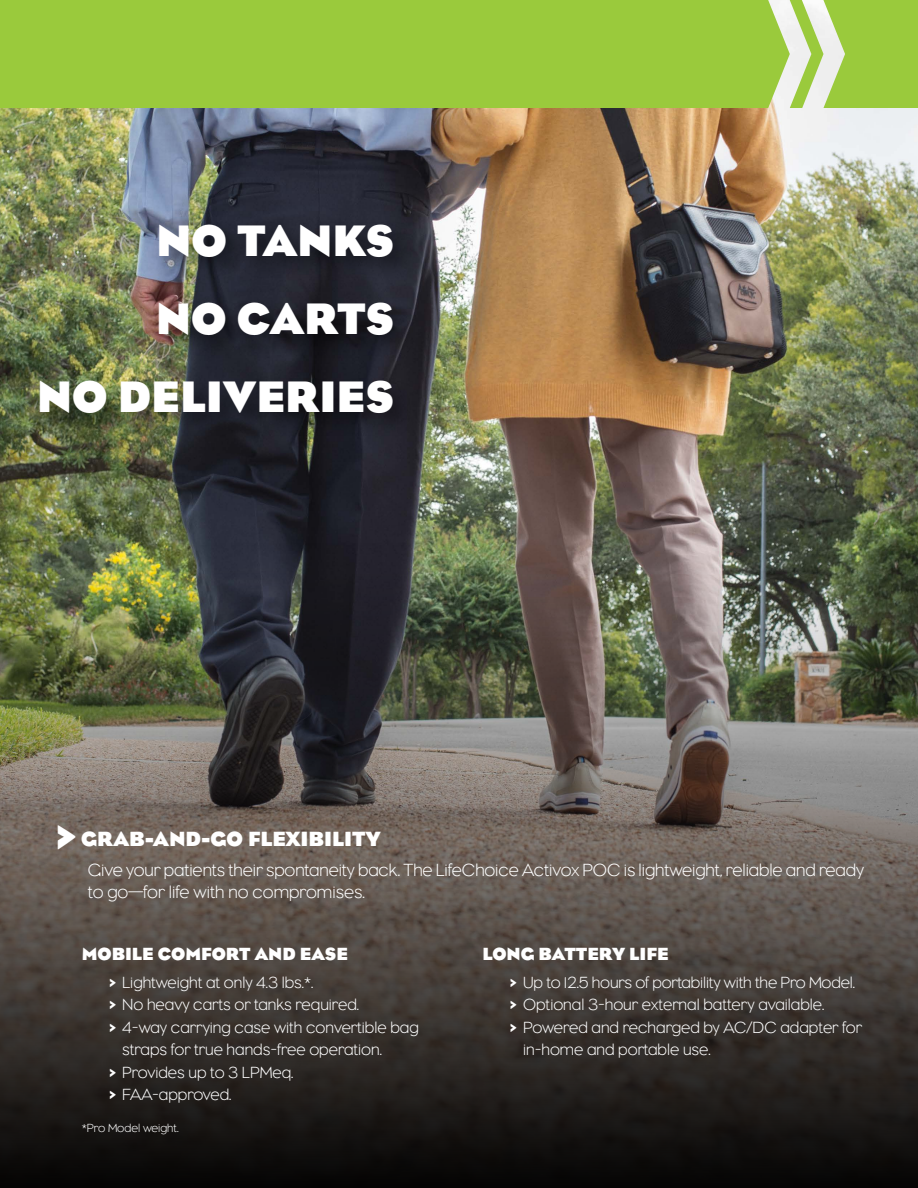
<style>
.page{position:relative;width:918px;height:1188px;background:#fff}
.page>*{position:absolute;margin:0;border:0;box-sizing:border-box;transform-origin:0 0}
.t1{font:700 48px "Eagle";color:#fff}
.t2{font:700 45px/78px "Eagle";color:#fff;text-align:right}
.t3{font:700 21px "Eagle";color:#fff}
.t4{font:300 18px/22.5px "Eagle";letter-spacing:-.005em;color:#fff}
.t5{font:700 18px "Eagle";color:#fff}
.t6{font:300 16.5px "Eagle";color:#fff}
.t7{font:300 12px "Eagle";color:#fff}
.s1{font-weight:400}
</style>
<div class="page">
<img style="left:0;top:108px;width:918px;height:435px">
<img style="left:0;top:543px;width:918px;height:645px">
<div style="left:0;top:0;width:790px;height:108px;background:#9aca3c"></div>
<svg style="left:790px;top:0;width:128px;height:108px"></svg>
<div style="left:35px;top:220px;width:382px;height:217px;background:#000;opacity:.45"></div>
<h2 class="t2" style="left:37px;top:202px;width:359px">NO TANKS<br>NO CARTS<br>NO DELIVERIES</h2>
<h1 class="t1" style="left:54px;top:810px;width:25px">&gt;</h1>
<p class="t3" style="left:81px;top:828px;width:302px">GRAB-AND-GO FLEXIBILITY</p>
<p class="t4" style="left:88px;top:858px;width:778px">Give your patients their spontaneity back. The LifeChoice Activox POC is lightweight, reliable and ready to go—for life with no compromises.</p>
<p class="t5" style="left:82px;top:944px;width:268px">MOBILE COMFORT AND EASE</p>
<p class="t6" style="left:109px;top:972px;width:206px"><span class="s1">&gt;</span> Lightweight at only 4.3 lbs.*.</p>
<p class="t6" style="left:109px;top:994px;width:252px"><span class="s1">&gt;</span> No heavy carts or tanks required.</p>
<p class="t6" style="left:109px;top:1017px;width:311px"><span class="s1">&gt;</span> 4-way carrying case with convertible bag</p>
<p class="t6" style="left:122px;top:1039px;width:261px">straps for true hands-free operation.</p>
<p class="t6" style="left:109px;top:1062px;width:186px"><span class="s1">&gt;</span> Provides up to 3 LPMeq.</p>
<p class="t6" style="left:109px;top:1084px;width:124px"><span class="s1">&gt;</span> FAA-approved.</p>
<p class="t7" style="left:82px;top:1121px;width:99px">*Pro Model weight.</p>
<p class="t5" style="left:483px;top:944px;width:187px">LONG BATTERY LIFE</p>
<p class="t6" style="left:510px;top:972px;width:347px"><span class="s1">&gt;</span> Up to 12.5 hours of portability with the Pro Model.</p>
<p class="t6" style="left:510px;top:994px;width:316px"><span class="s1">&gt;</span> Optional 3-hour external battery available.</p>
<p class="t6" style="left:510px;top:1017px;width:354px"><span class="s1">&gt;</span> Powered and recharged by AC/DC adapter for</p>
<p class="t6" style="left:523px;top:1039px;width:189px">in-home and portable use.</p>
</div>
